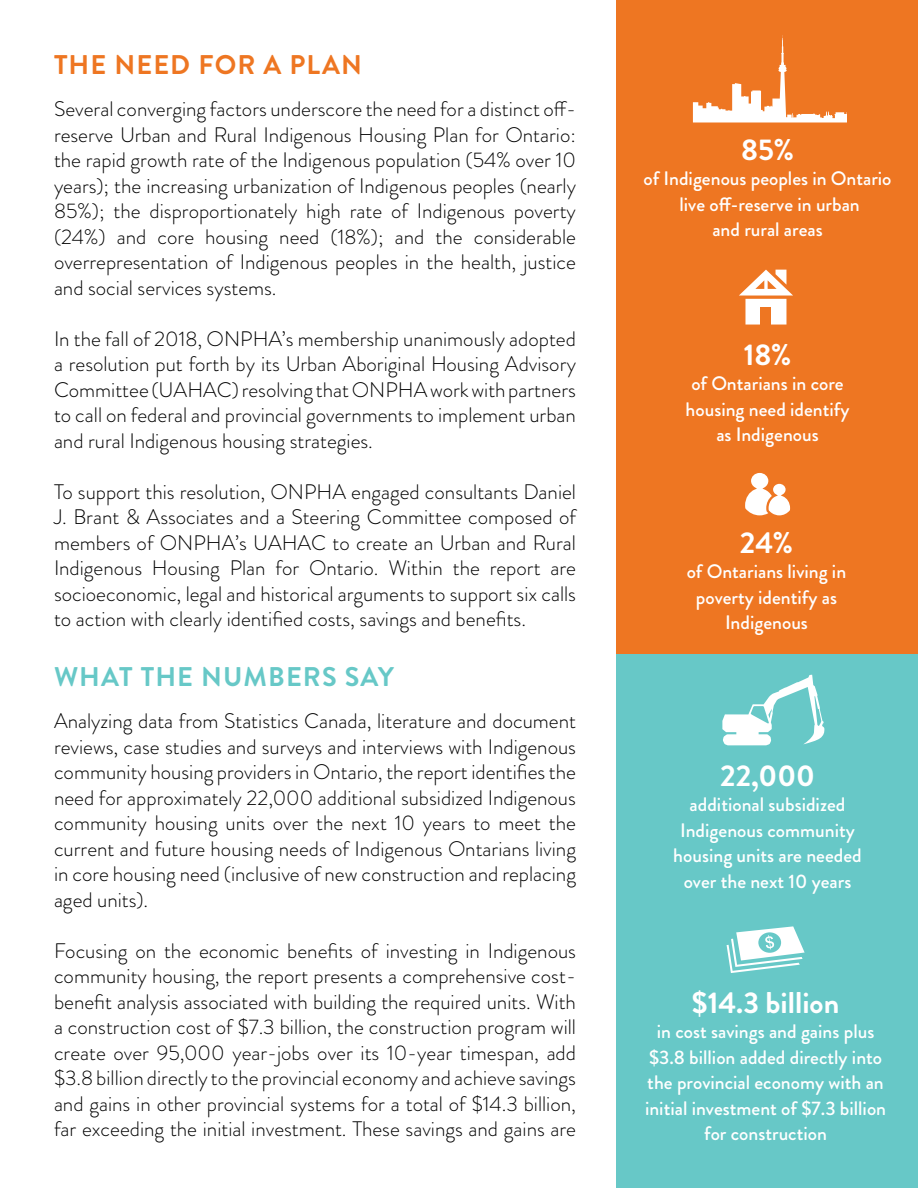
<style>
.page{position:relative;width:918px;height:1188px;background:#fff}
.page>*{position:absolute;margin:0;border:0;box-sizing:border-box;transform-origin:0 0}
.t1{font:700 30px "Brandon Grotesque";color:#fff}
.t2{font:700 27px "Brandon Grotesque";letter-spacing:.04em;color:#67c8c7}
.t3{font:700 27px "Brandon Grotesque";letter-spacing:.04em;color:#ee7622}
.t4{font:300 21px/25.5px "Brandon Grotesque";color:#000;text-align:justify}
.t5{font:500 19.5px/25.5px "Brandon Grotesque";color:#fff;text-align:center}
</style>
<div class="page">
<div style="left:616px;top:654px;width:301px;height:534px;background:#67c8c7"></div>
<div style="left:616px;top:0;width:301px;height:654px;background:#ee7622"></div>
<svg style="left:722px;top:675px;width:103px;height:70px"></svg>
<svg style="left:693px;top:35px;width:153px;height:88px"></svg>
<svg style="left:739px;top:270px;width:54px;height:55px"></svg>
<div style="left:760px;top:307px;width:11px;height:19px;background:#ee7622"></div>
<svg style="left:727px;top:926px;width:78px;height:47px"></svg>
<svg style="left:745px;top:473px;width:45px;height:42px"></svg>
<p class="t3" style="left:54px;top:54px;width:309px">THE NEED FOR A PLAN</p>
<p class="t4" style="left:54px;top:99px;width:524px">Several converging factors underscore the need for a distinct off&shy;reserve Urban and Rural Indigenous Housing Plan for Ontario: the rapid growth rate of the Indigenous population (54% over 10 years); the increasing urbanization of Indigenous peoples (nearly 85%); the disproportionately high rate of Indigenous poverty (24%) and core housing need (18%); and the considerable overrepresentation of Indigenous peoples in the health, justice and social services systems.</p>
<p class="t4" style="left:54px;top:328px;width:524px">In the fall of 2018, ONPHA’s membership unanimously adopted a resolution put forth by its Urban Aboriginal Housing Advisory Committee (UAHAC) resolving that ONPHA work with partners to call on federal and provincial governments to implement urban and rural Indigenous housing strategies.</p>
<p class="t4" style="left:54px;top:481px;width:524px">To support this resolution, ONPHA engaged consultants Daniel J. Brant &amp; Associates and a Steering Committee composed of members of ONPHA’s UAHAC to create an Urban and Rural Indigenous Housing Plan for Ontario. Within the report are socioeconomic, legal and historical arguments to support six calls to action with clearly identified costs, savings and benefits.</p>
<p class="t2" style="left:54px;top:666px;width:341px">WHAT THE NUMBERS SAY</p>
<p class="t4" style="left:54px;top:711px;width:524px">Analyzing data from Statistics Canada, literature and document reviews, case studies and surveys and interviews with Indigenous community housing providers in Ontario, the report identifies the need for approximately 22,000 additional subsidized Indigenous community housing units over the next 10 years to meet the current and future housing needs of Indigenous Ontarians living in core housing need (inclusive of new construction and replacing aged units).</p>
<p class="t4" style="left:54px;top:940px;width:524px">Focusing on the economic benefits of investing in Indigenous community housing, the report presents a comprehensive cost&shy;benefit analysis associated with building the required units. With a construction cost of $7.3 billion, the construction program will create over 95,000 year-jobs over its 10-year timespan, add $3.8 billion directly to the provincial economy and achieve savings and gains in other provincial systems for a total of $14.3 billion, far exceeding the initial investment. These savings and gains are</p>
<h1 class="t1" style="left:741px;top:137px;width:54px">85%</h1>
<p class="t5" style="left:644px;top:168px;width:249px">of Indigenous peoples in Ontario live off-reserve in urban<br>and rural areas</p>
<h1 class="t1" style="left:744px;top:342px;width:49px">18%</h1>
<p class="t5" style="left:686px;top:373px;width:165px">of Ontarians in core housing need identify as Indigenous</p>
<h1 class="t1" style="left:740px;top:530px;width:55px">24%</h1>
<p class="t5" style="left:687px;top:561px;width:161px">of Ontarians living in poverty identify as<br>Indigenous</p>
<h1 class="t1" style="left:720px;top:763px;width:96px">22,000</h1>
<p class="t5" style="left:673px;top:794px;width:190px">additional subsidized<br>Indigenous community housing units are needed over the next 10 years</p>
<h1 class="t1" style="left:692px;top:990px;width:149px">$14.3 billion</h1>
<p class="t5" style="left:645px;top:1021px;width:243px">in cost savings and gains plus $3.8 billion added directly into the provincial economy with an initial investment of $7.3 billion for construction</p>
</div>
